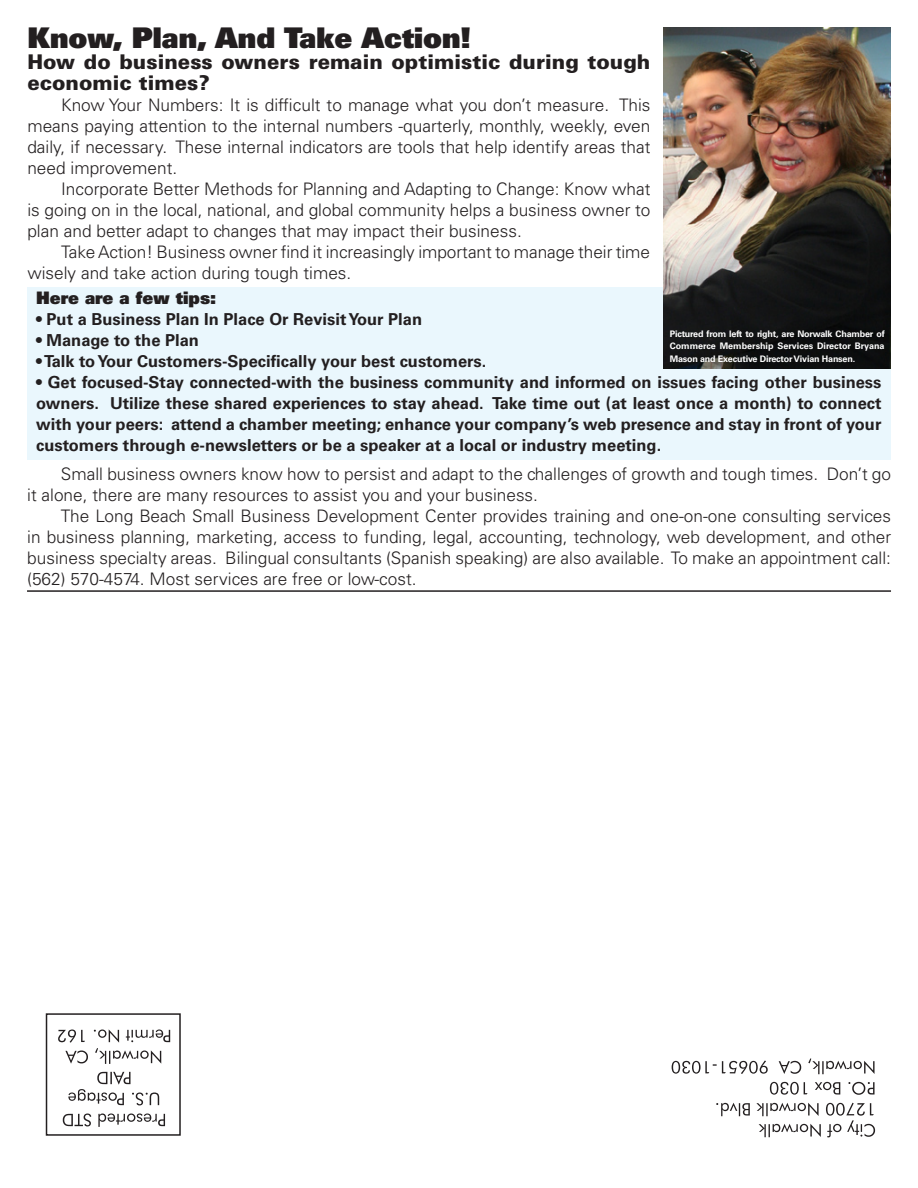
<style>
.page{position:relative;width:918px;height:1188px;background:#fff}
.page>*{position:absolute;margin:0;border:0;box-sizing:border-box;transform-origin:0 0}
.Headline{font:28.5px "Univers LT Std X Black";color:#231f20}
._2004bodytext{font:900 20.25px/21px "Univers LT Std";color:#231f20}
._2004bodytext-2{font:300 17.25px/21px "Univers LT Std";color:#231f20;text-align:justify}
._2004bodytext-3{font:17.25px "Univers LT Std X Black";color:#231f20}
._2004bodytext-4{font:700 16.5px/21px "Univers LT Std";color:#231f20;text-align:justify}
.t1{font:700 9px/12.8px "Univers LT Std";letter-spacing:-.02em;color:#fff;text-align:justify}
</style>
<div class="page">
<hr style="left:27px;top:590px;width:864px;height:2px;background:#231f20">
<div style="left:27px;top:287px;width:864px;height:172px;background:#eaf7fd"></div>
<img style="left:664px;top:28px;width:227px;height:340px">
<div style="left:46px;top:1013px;width:135px;height:123px;border:2px solid #231f20"></div>
<svg style="left:63px;top:1114px;width:102px;height:13px"></svg>
<svg style="left:68px;top:1072px;width:91px;height:33px"></svg>
<svg style="left:58px;top:1029px;width:112px;height:35px"></svg>
<svg style="left:716px;top:1103px;width:159px;height:34px"></svg>
<svg style="left:770px;top:1082px;width:105px;height:13px"></svg>
<svg style="left:672px;top:1058px;width:203px;height:16px"></svg>
<p class="Headline" style="left:27px;top:19px;width:445px">Know, Plan, And Take Action!</p>
<p class="_2004bodytext" style="left:27px;top:52px;width:625px">How do business owners remain optimistic during tough economic times?</p>
<p class="_2004bodytext-2" style="left:27px;top:95px;width:625px;text-indent:34px">Know Your Numbers: It is difficult to manage what you don’t measure. This means paying attention to the internal numbers -quarterly, monthly, weekly, even daily, if necessary. These internal indicators are tools that help identify areas that need improvement.</p>
<p class="_2004bodytext-2" style="left:27px;top:179px;width:625px;text-indent:34px">Incorporate Better Methods for Planning and Adapting to Change: Know what is going on in the local, national, and global community helps a business owner to plan and better adapt to changes that may impact their business.</p>
<p class="_2004bodytext-2" style="left:27px;top:242px;width:624px;text-indent:34px">Take Action! Business owner find it increasingly important to manage their time wisely and take action during tough times.</p>
<p class="_2004bodytext-3" style="left:36px;top:287px;width:182px">Here are a few tips:</p>
<p class="_2004bodytext-4" style="left:36px;top:309px;width:387px">• Put a Business Plan In Place Or Revisit Your Plan</p>
<p class="_2004bodytext-4" style="left:36px;top:330px;width:164px">• Manage to the Plan</p>
<p class="_2004bodytext-4" style="left:36px;top:351px;width:452px">• Talk to Your Customers-Specifically your best customers.</p>
<p class="_2004bodytext-4" style="left:36px;top:372px;width:847px">• Get focused-Stay connected-with the business community and informed on issues facing other business owners. Utilize these shared experiences to stay ahead. Take time out (at least once a month) to connect with your peers: attend a chamber meeting; enhance your company’s web presence and stay in front of your customers through e-newsletters or be a speaker at a local or industry meeting.</p>
<p class="_2004bodytext-2" style="left:27px;top:464px;width:865px;text-indent:34px">Small business owners know how to persist and adapt to the challenges of growth and tough times. Don’t go it alone, there are many resources to assist you and your business.</p>
<p class="_2004bodytext-2" style="left:27px;top:506px;width:866px;text-indent:34px">The Long Beach Small Business Development Center provides training and one-on-one consulting services in business planning, marketing, access to funding, legal, accounting, technology, web development, and other business specialty areas. Bilingual consultants (Spanish speaking) are also available. To make an appointment call: (562) 570-4574. Most services are free or low-cost.</p>
<p class="t1" style="left:670px;top:327px;width:217px">Pictured from left to right, are Norwalk Chamber of Commerce Membership Services Director Bryana Mason and Executive Director Vivian Hansen.</p>
</div>
